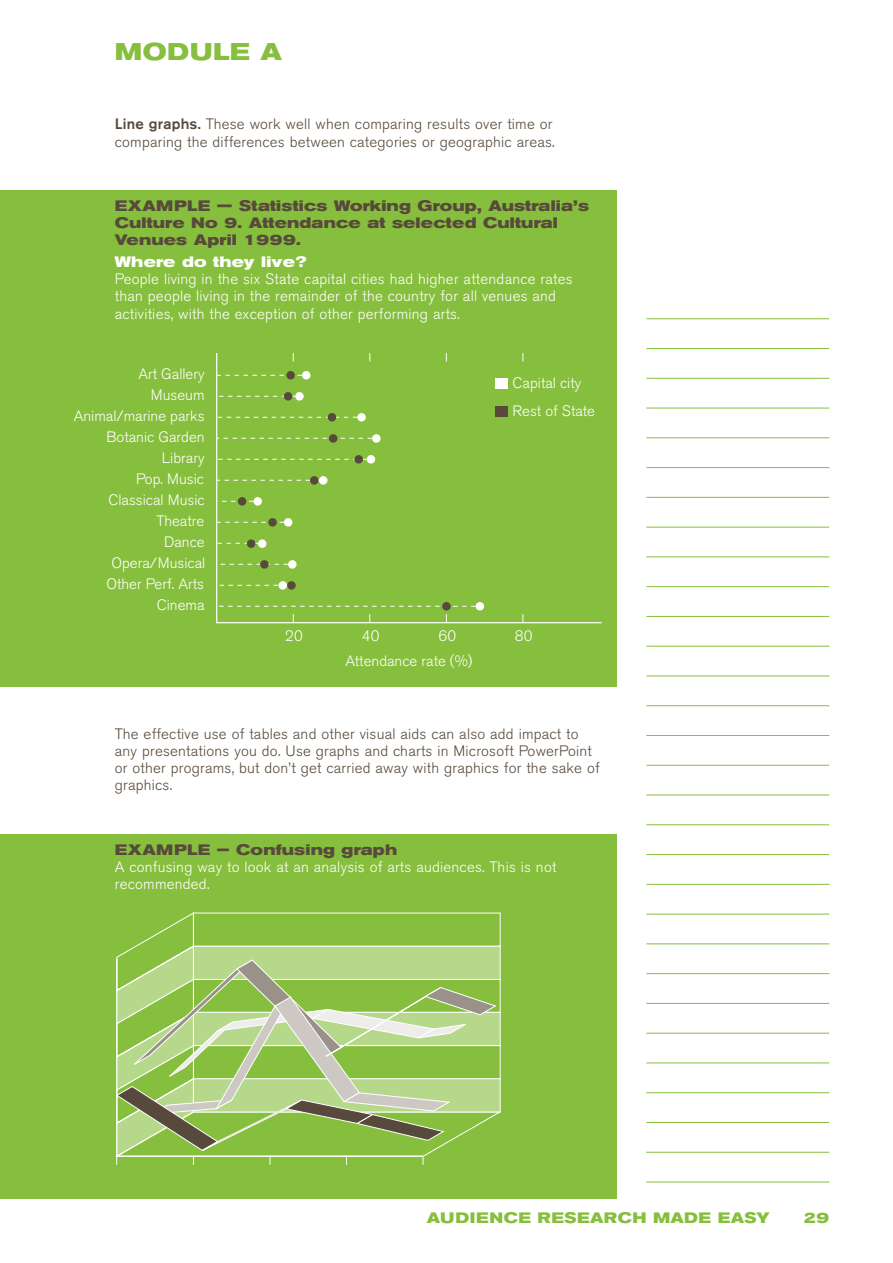
<style>
.page{position:relative;width:893px;height:1263px;background:#fff}
.page>*{position:absolute;margin:0;border:0;box-sizing:border-box;transform-origin:0 0}
.main_header{font:700 expanded 24px "Akzidenz Grotesk BE";letter-spacing:.02em;color:#86be3d}
.break_out_box_body{font:300 15px/21px "Akzidenz Grotesk BE";letter-spacing:.015em;color:#fff}
.body_copy{font:300 15px/17.2px "Akzidenz Grotesk BE";letter-spacing:.015em;color:#57493b}
.break_out_box_head_2{font:700 expanded 15px/17.2px "Akzidenz Grotesk BE";letter-spacing:.015em;color:#57493b}
.bold_head_1{font:700 expanded 15px "Akzidenz Grotesk BE";letter-spacing:.035em;color:#86be3d}
.bold_head_2{font:700 expanded 15px "Akzidenz Grotesk BE";letter-spacing:.015em;color:#57493b}
.break_out_box_head_1{font:700 expanded 15px "Akzidenz Grotesk BE";letter-spacing:.015em;color:#fff}
.s1{font-weight:500}
</style>
<div class="page">
<div style="left:0;top:834px;width:617px;height:364px;background:#86be3d"></div>
<div style="left:0;top:190px;width:617px;height:497px;background:#86be3d"></div>
<hr style="left:646px;top:318px;width:183px;height:1px;background:#86be3d">
<hr style="left:646px;top:348px;width:183px;height:1px;background:#86be3d">
<hr style="left:646px;top:378px;width:183px;height:1px;background:#86be3d">
<hr style="left:646px;top:408px;width:183px;height:1px;background:#86be3d">
<hr style="left:646px;top:438px;width:183px;height:1px;background:#86be3d">
<hr style="left:646px;top:467px;width:183px;height:1px;background:#86be3d">
<hr style="left:646px;top:497px;width:183px;height:1px;background:#86be3d">
<hr style="left:646px;top:527px;width:183px;height:1px;background:#86be3d">
<hr style="left:646px;top:557px;width:183px;height:1px;background:#86be3d">
<hr style="left:646px;top:586px;width:183px;height:1px;background:#86be3d">
<hr style="left:646px;top:616px;width:183px;height:1px;background:#86be3d">
<hr style="left:646px;top:646px;width:183px;height:1px;background:#86be3d">
<hr style="left:646px;top:676px;width:183px;height:1px;background:#86be3d">
<hr style="left:646px;top:705px;width:183px;height:1px;background:#86be3d">
<hr style="left:646px;top:735px;width:183px;height:1px;background:#86be3d">
<hr style="left:646px;top:765px;width:183px;height:1px;background:#86be3d">
<hr style="left:646px;top:795px;width:183px;height:1px;background:#86be3d">
<hr style="left:646px;top:824px;width:183px;height:1px;background:#86be3d">
<hr style="left:646px;top:854px;width:183px;height:1px;background:#86be3d">
<hr style="left:646px;top:884px;width:183px;height:1px;background:#86be3d">
<hr style="left:646px;top:914px;width:183px;height:1px;background:#86be3d">
<hr style="left:646px;top:943px;width:183px;height:1px;background:#86be3d">
<hr style="left:646px;top:973px;width:183px;height:1px;background:#86be3d">
<hr style="left:646px;top:1003px;width:183px;height:1px;background:#86be3d">
<hr style="left:646px;top:1033px;width:183px;height:1px;background:#86be3d">
<hr style="left:646px;top:1063px;width:183px;height:1px;background:#86be3d">
<hr style="left:646px;top:1092px;width:183px;height:1px;background:#86be3d">
<hr style="left:646px;top:1122px;width:183px;height:1px;background:#86be3d">
<hr style="left:646px;top:1152px;width:183px;height:1px;background:#86be3d">
<hr style="left:646px;top:1182px;width:183px;height:1px;background:#86be3d">
<svg style="left:216px;top:353px;width:386px;height:271px"></svg>
<div style="left:495px;top:378px;width:12px;height:11px;background:#fff"></div>
<div style="left:495px;top:406px;width:12px;height:11px;background:#57493b"></div>
<div style="left:287px;top:581px;width:9px;height:9px;background:#57493b;border-radius:50%"></div>
<svg style="left:217px;top:375px;width:85px;height:1px"></svg>
<svg style="left:217px;top:396px;width:78px;height:1px"></svg>
<svg style="left:217px;top:417px;width:140px;height:1px"></svg>
<svg style="left:217px;top:438px;width:155px;height:1px"></svg>
<svg style="left:217px;top:459px;width:150px;height:1px"></svg>
<svg style="left:217px;top:480px;width:102px;height:1px"></svg>
<svg style="left:217px;top:501px;width:36px;height:1px"></svg>
<svg style="left:217px;top:522px;width:67px;height:1px"></svg>
<svg style="left:217px;top:543px;width:41px;height:1px"></svg>
<svg style="left:217px;top:564px;width:71px;height:1px"></svg>
<svg style="left:217px;top:585px;width:62px;height:1px"></svg>
<svg style="left:217px;top:606px;width:259px;height:1px"></svg>
<div style="left:286px;top:371px;width:9px;height:8px;background:#57493b;border-radius:50%"></div>
<div style="left:284px;top:392px;width:8px;height:9px;background:#57493b;border-radius:50%"></div>
<div style="left:328px;top:413px;width:8px;height:8px;background:#57493b;border-radius:50%"></div>
<div style="left:329px;top:434px;width:8px;height:9px;background:#57493b;border-radius:50%"></div>
<div style="left:354px;top:455px;width:9px;height:9px;background:#57493b;border-radius:50%"></div>
<div style="left:310px;top:476px;width:8px;height:9px;background:#57493b;border-radius:50%"></div>
<div style="left:238px;top:497px;width:8px;height:9px;background:#57493b;border-radius:50%"></div>
<div style="left:268px;top:518px;width:9px;height:9px;background:#57493b;border-radius:50%"></div>
<div style="left:247px;top:539px;width:8px;height:9px;background:#57493b;border-radius:50%"></div>
<div style="left:260px;top:560px;width:9px;height:9px;background:#57493b;border-radius:50%"></div>
<div style="left:442px;top:602px;width:9px;height:8px;background:#57493b;border-radius:50%"></div>
<div style="left:302px;top:371px;width:8px;height:8px;background:#fff;border-radius:50%"></div>
<div style="left:295px;top:392px;width:9px;height:9px;background:#fff;border-radius:50%"></div>
<div style="left:357px;top:413px;width:9px;height:8px;background:#fff;border-radius:50%"></div>
<div style="left:372px;top:434px;width:9px;height:9px;background:#fff;border-radius:50%"></div>
<div style="left:367px;top:455px;width:8px;height:9px;background:#fff;border-radius:50%"></div>
<div style="left:319px;top:476px;width:8px;height:9px;background:#fff;border-radius:50%"></div>
<div style="left:253px;top:497px;width:9px;height:9px;background:#fff;border-radius:50%"></div>
<div style="left:284px;top:518px;width:8px;height:9px;background:#fff;border-radius:50%"></div>
<div style="left:258px;top:539px;width:8px;height:9px;background:#fff;border-radius:50%"></div>
<div style="left:288px;top:560px;width:9px;height:9px;background:#fff;border-radius:50%"></div>
<div style="left:476px;top:602px;width:8px;height:8px;background:#fff;border-radius:50%"></div>
<div style="left:279px;top:581px;width:8px;height:9px;background:#fff;border-radius:50%"></div>
<svg style="left:135px;top:913px;width:366px;height:33px"></svg>
<svg style="left:116px;top:946px;width:385px;height:219px"></svg>
<p class="main_header" style="left:115px;top:38px;width:169px">MODULE A</p>
<p class="body_copy" style="left:115px;top:116px;width:441px"><span class="s1">Line graphs.</span> These work well when comparing results over time or comparing the differences between categories or geographic areas.</p>
<p class="break_out_box_head_2" style="left:115px;top:197px;width:476px">EXAMPLE — Statistics Working Group, Australia’s<br>Culture No 9. Attendance at selected Cultural<br>Venues April 1999.</p>
<p class="break_out_box_head_1" style="left:115px;top:253px;width:193px">Where do they live?</p>
<p class="break_out_box_body" style="left:115px;top:271px;width:459px;line-height:17.2px">People living in the six State capital cities had higher attendance rates than people living in the remainder of the country for all venues and activities, with the exception of other performing arts.</p>
<p class="break_out_box_body" style="left:74px;top:363px;width:133px;text-align:right">Art Gallery<br>Museum<br>Animal/marine parks<br>Botanic Garden<br>Library<br>Pop. Music<br>Classical Music<br>Theatre<br>Dance<br>Opera/Musical<br>Other Perf. Arts<br>Cinema</p>
<p class="break_out_box_body" style="left:513px;top:370px;width:84px;line-height:27.8px">Capital city<br>Rest of State</p>
<p class="break_out_box_body" style="left:285px;top:626px;width:19px">20</p>
<p class="break_out_box_body" style="left:362px;top:626px;width:19px">40</p>
<p class="break_out_box_body" style="left:438px;top:626px;width:19px">60</p>
<p class="break_out_box_body" style="left:515px;top:626px;width:19px">80</p>
<p class="break_out_box_body" style="left:346px;top:651px;width:128px">Attendance rate (%)</p>
<p class="body_copy" style="left:115px;top:725px;width:486px">The effective use of tables and other visual aids can also add impact to any presentations you do. Use graphs and charts in Microsoft PowerPoint or other programs, but don’t get carried away with graphics for the sake of graphics.</p>
<p class="bold_head_2" style="left:115px;top:841px;width:284px">EXAMPLE – Confusing graph</p>
<p class="break_out_box_body" style="left:115px;top:858px;width:443px;line-height:17.2px">A confusing way to look at an analysis of arts audiences. This is not recommended.</p>
<p class="bold_head_1" style="left:427px;top:1209px;width:344px">AUDIENCE RESEARCH MADE EASY</p>
<p class="bold_head_1" style="left:803px;top:1209px;width:27px">29</p>
</div>
